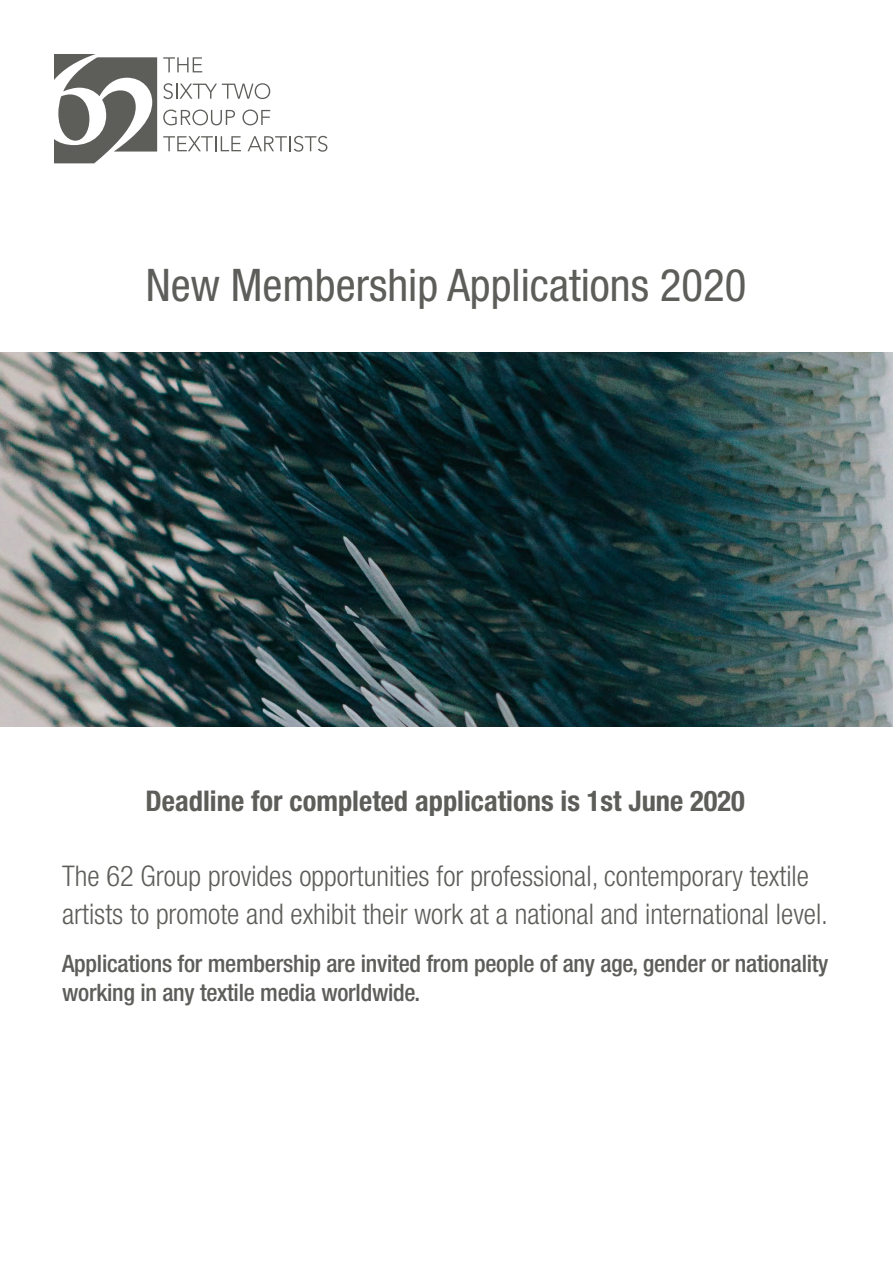
<style>
.page{position:relative;width:893px;height:1263px;background:#fff}
.page>*{position:absolute;margin:0;border:0;box-sizing:border-box;transform-origin:0 0}
.t1{font:condensed 45px "Helvetica Neue";color:#5d5d5a}
.t2{font:300 condensed 28.5px/37.8px "Helvetica Neue";color:#5d5d5a}
.t3{font:700 condensed 28.5px "Helvetica Neue";color:#5d5d5a}
.t4{font:500 condensed 24px/29px "Helvetica Neue";letter-spacing:-.01em;color:#5d5d5a}
</style>
<div class="page">
<svg style="left:54px;top:54px;width:103px;height:109px"></svg>
<svg style="left:163px;top:57px;width:39px;height:15px"></svg>
<svg style="left:163px;top:83px;width:107px;height:16px"></svg>
<svg style="left:163px;top:110px;width:72px;height:15px"></svg>
<svg style="left:242px;top:110px;width:28px;height:15px"></svg>
<svg style="left:163px;top:136px;width:78px;height:15px"></svg>
<svg style="left:248px;top:136px;width:79px;height:16px"></svg>
<img style="left:0;top:353px;width:893px;height:373px">
<h1 class="t1" style="left:146px;top:259px;width:602px">New Membership Applications 2020</h1>
<p class="t3" style="left:146px;top:784px;width:601px">Deadline for completed applications is 1st June 2020</p>
<p class="t2" style="left:62px;top:857px;width:767px">The 62 Group provides opportunities for professional, contemporary textile artists to promote and exhibit their work at a national and international level.</p>
<p class="t4" style="left:62px;top:949px;width:768px">Applications for membership are invited from people of any age, gender or nationality working in any textile media worldwide.</p>
</div>
